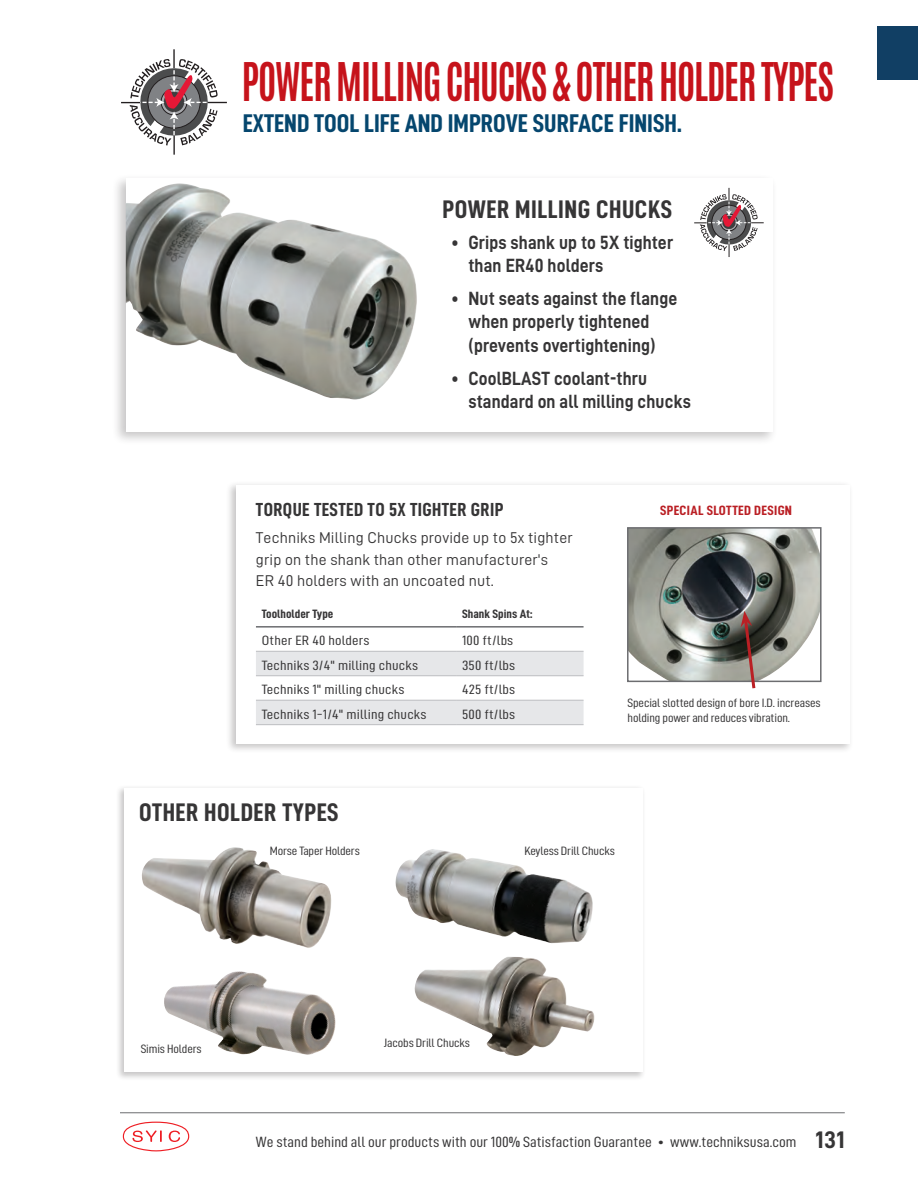
<style>
.page{position:relative;width:918px;height:1188px;background:#fff}
.page>*{position:absolute;margin:0;border:0;box-sizing:border-box;transform-origin:0 0}
.t1{font:700 44.55px "Antonio";letter-spacing:-.03em;color:#c6131b;scale:.84 1}
.t2{font:25.65px "D DIN Condensed Bold";color:#05466e;scale:1.05 1}
.t3{font:25.5px "D DIN Condensed Bold";letter-spacing:.02em;color:#363536;scale:1.05 1}
.t4{font:19.2px/23px "D DIN Bold";letter-spacing:.01em;color:#363536;scale:.9 1}
.t5{font:18.9px "D DIN Condensed Bold";letter-spacing:.02em;color:#363536;scale:1.05 1}
.t6{font:15.6px/21.3px "D DIN";letter-spacing:.01em;color:#363536}
.t7{font:14.85px "D DIN Condensed";color:#363536;scale:1.11 1}
.t8{font:13.5px "D DIN Condensed";letter-spacing:.01em;color:#363536;scale:1.17 1}
.t9{font:13.5px "D DIN Condensed Bold";letter-spacing:.02em;color:#ba1f24;scale:1.11 1}
.t10{font:12.15px/15px "D DIN Condensed";letter-spacing:-.01em;color:#363536;scale:1.11 1}
.t11{font:12.15px "D DIN Condensed Bold";color:#363536;scale:1.11 1}
.s1{font-family:"D DIN Bold";font-size:24px}
</style>
<div class="page">
<svg style="left:123px;top:1122px;width:66px;height:29px"></svg>
<hr style="left:120px;top:1112px;width:725px;height:1px;background:#6c6d70">
<div style="left:878px;top:26px;width:40px;height:54px;background:#113f64"></div>
<div style="left:112px;top:173px;width:666px;height:273px;background:#231f20;opacity:.25"></div>
<div style="left:126px;top:179px;width:647px;height:253px;background:#fff"></div>
<svg style="left:694px;top:188px;width:70px;height:69px"></svg>
<img style="left:126px;top:183px;width:291px;height:217px">
<div style="left:225px;top:481px;width:628px;height:272px;background:#231f20;opacity:.25"></div>
<div style="left:236px;top:485px;width:613px;height:258px;background:#fff"></div>
<svg style="left:256px;top:652px;width:328px;height:72px"></svg>
<hr style="left:256px;top:651px;width:200px;height:1px;background:#bcbdc0">
<hr style="left:456px;top:651px;width:128px;height:1px;background:#bcbdc0">
<hr style="left:256px;top:675px;width:200px;height:1px;background:#bcbdc0">
<hr style="left:456px;top:675px;width:128px;height:1px;background:#bcbdc0">
<hr style="left:256px;top:700px;width:200px;height:1px;background:#bcbdc0">
<hr style="left:456px;top:700px;width:128px;height:1px;background:#bcbdc0">
<hr style="left:256px;top:724px;width:200px;height:1px;background:#bcbdc0">
<hr style="left:456px;top:724px;width:128px;height:1px;background:#bcbdc0">
<hr style="left:256px;top:626px;width:200px;height:2px;background:#6c6d70">
<hr style="left:456px;top:626px;width:128px;height:2px;background:#6c6d70">
<img style="left:630px;top:530px;width:189px;height:149px">
<div style="left:627px;top:527px;width:195px;height:155px;border:2px solid #6c6d70"></div>
<svg style="left:741px;top:611px;width:16px;height:78px"></svg>
<div style="left:116px;top:785px;width:530px;height:296px;background:#231f20;opacity:.25"></div>
<div style="left:124px;top:788px;width:519px;height:284px;background:#fff"></div>
<img style="left:142px;top:847px;width:190px;height:101px">
<img style="left:164px;top:971px;width:172px;height:84px">
<img style="left:395px;top:849px;width:198px;height:94px">
<img style="left:414px;top:957px;width:181px;height:99px">
<svg style="left:121px;top:49px;width:106px;height:106px"></svg>
<h1 class="t1" style="left:242px;top:48px;width:706px">POWER MILLING CHUCKS &amp; OTHER HOLDER TYPES</h1>
<h2 class="t2" style="left:243px;top:109px;width:420px">EXTEND TOOL LIFE AND IMPROVE SURFACE FINISH.</h2>
<h3 class="t3" style="left:443px;top:195px;width:220px">POWER MILLING CHUCKS</h3>
<p class="t4" style="left:468px;top:230px;width:229px;text-indent:-17px">• Grips shank up to 5X tighter than ER40 holders</p>
<p class="t4" style="left:451px;top:287px;width:253px;text-align:center">• Nut seats against the flange when properly tightened (prevents overtightening)</p>
<p class="t4" style="left:468px;top:367px;width:249px;text-indent:-17px">• CoolBLAST coolant-thru standard on all milling chucks</p>
<p class="t5" style="left:256px;top:499px;width:237px">TORQUE TESTED TO 5X TIGHTER GRIP</p>
<p class="t6" style="left:256px;top:527px;width:318px">Techniks Milling Chucks provide up to 5x tighter grip on the shank than other manufacturer's<br>ER 40 holders with an uncoated nut.</p>
<p class="t11" style="left:262px;top:608px;width:66px">Toolholder Type</p>
<p class="t11" style="left:462px;top:608px;width:65px">Shank Spins At:</p>
<p class="t8" style="left:262px;top:633px;width:94px">Other ER 40 holders</p>
<p class="t8" style="left:462px;top:633px;width:45px">100 ft/lbs</p>
<p class="t8" style="left:262px;top:658px;width:135px">Techniks 3/4" milling chucks</p>
<p class="t8" style="left:462px;top:658px;width:47px">350 ft/lbs</p>
<p class="t8" style="left:262px;top:682px;width:123px">Techniks 1" milling chucks</p>
<p class="t8" style="left:462px;top:682px;width:47px">425 ft/lbs</p>
<p class="t8" style="left:262px;top:707px;width:142px">Techniks 1-1/4" milling chucks</p>
<p class="t8" style="left:462px;top:707px;width:47px">500 ft/lbs</p>
<p class="t10" style="left:628px;top:695px;width:175px">Special slotted design of bore I.D. increases holding power and reduces vibration.</p>
<p class="t9" style="left:660px;top:503px;width:120px">SPECIAL SLOTTED DESIGN</p>
<h3 class="t3" style="left:139px;top:798px;width:192px">OTHER HOLDER TYPES</h3>
<p class="t10" style="left:270px;top:843px;width:83px">Morse Taper Holders</p>
<p class="t10" style="left:524px;top:843px;width:83px">Keyless Drill Chucks</p>
<p class="t10" style="left:141px;top:1041px;width:56px">Simis Holders</p>
<p class="t10" style="left:384px;top:1035px;width:79px">Jacobs Drill Chucks</p>
<p class="t7" style="left:256px;top:1134px;width:532px">We stand behind all our products with our 100% Satisfaction Guarantee • www.techniksusa.com <span class="s1">131</span></p>
</div>
